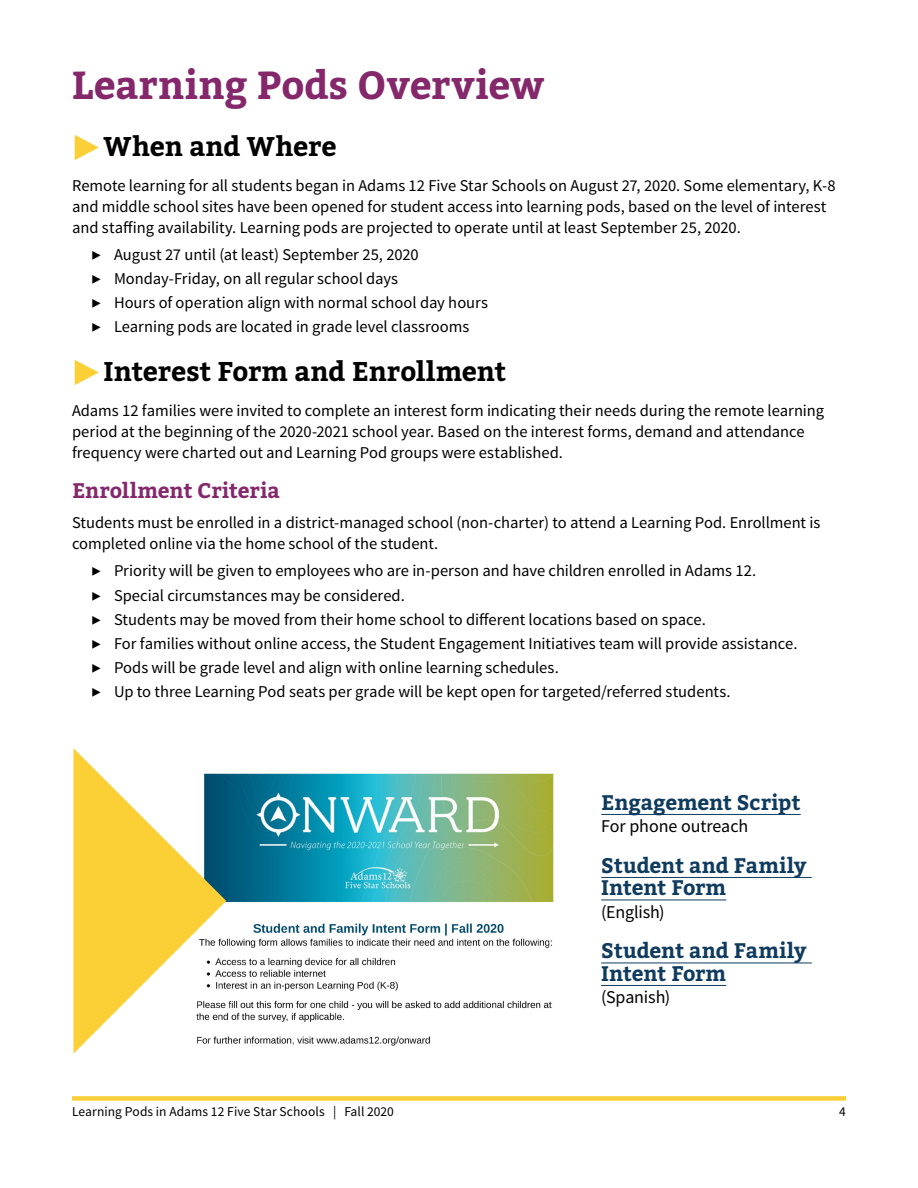
<style>
.page{position:relative;width:918px;height:1188px;background:#fff}
.page>*{position:absolute;margin:0;border:0;box-sizing:border-box;transform-origin:0 0}
.t1{font:700 39px "Bitter";color:#85286b}
.t2{font:700 27px "Bitter";color:#000}
.t3{font:700 21px/22.5px "Bitter";letter-spacing:-.005em;color:#0f3b5f}
.t4{font:700 21px "Bitter";color:#85286b}
.t5{font:18px "Source Sans Variable";letter-spacing:.015em;color:#000}
.t6{font:16.5px/24px "Source Sans Pro";color:#000}
.t7{font:13.5px "Source Sans Pro";letter-spacing:.005em;color:#000}
.s1{font-family:"Source Sans Pro";font-weight:400;font-size:48px;color:#fbcf36}
</style>
<div class="page">
<div style="left:72px;top:1096px;width:774px;height:5px;background:#fbcf36"></div>
<img style="left:226px;top:773px;width:328px;height:273px">
<hr style="left:601px;top:814px;width:200px;height:1px;background:#0f3b5f">
<hr style="left:601px;top:877px;width:211px;height:1px;background:#0f3b5f">
<hr style="left:601px;top:900px;width:125px;height:1px;background:#0f3b5f">
<hr style="left:601px;top:963px;width:211px;height:1px;background:#0f3b5f">
<hr style="left:601px;top:985px;width:125px;height:1px;background:#0f3b5f">
<svg style="left:74px;top:748px;width:152px;height:305px"></svg>
<h1 class="t1" style="left:72px;top:62px;width:474px">Learning Pods Overview</h1>
<h2 class="t2" style="left:72px;top:131px;width:266px"><span class="s1">▶</span>When and Where</h2>
<p class="t6" style="left:72px;top:175px;width:765px;line-height:21px">Remote learning for all students began in Adams 12 Five Star Schools on August 27, 2020. Some elementary, K-8 and middle school sites have been opened for student access into learning pods, based on the level of interest and staffing availability. Learning pods are projected to operate until at least September 25, 2020.</p>
<p class="t6" style="left:92px;top:243px;width:398px">▶ August 27 until (at least) September 25, 2020<br>▶ Monday-Friday, on all regular school days<br>▶ Hours of operation align with normal school day hours ▶ Learning pods are located in grade level classrooms</p>
<h2 class="t2" style="left:72px;top:356px;width:436px"><span class="s1">▶</span>Interest Form and Enrollment</h2>
<p class="t6" style="left:72px;top:400px;width:754px;line-height:21px">Adams 12 families were invited to complete an interest form indicating their needs during the remote learning period at the beginning of the 2020-2021 school year. Based on the interest forms, demand and attendance frequency were charted out and Learning Pod groups were established.</p>
<p class="t4" style="left:72px;top:478px;width:210px">Enrollment Criteria</p>
<p class="t6" style="left:72px;top:513px;width:750px;line-height:21px">Students must be enrolled in a district-managed school (non-charter) to attend a Learning Pod. Enrollment is completed online via the home school of the student.</p>
<p class="t6" style="left:92px;top:559px;width:708px">▶ Priority will be given to employees who are in-person and have children enrolled in Adams 12.<br>▶ Special circumstances may be considered.<br>▶ Students may be moved from their home school to different locations based on space.<br>▶ For families without online access, the Student Engagement Initiatives team will provide assistance. ▶ Pods will be grade level and align with online learning schedules.<br>▶ Up to three Learning Pod seats per grade will be kept open for targeted/referred students.</p>
<p class="t3" style="left:601px;top:791px;width:201px">Engagement Script</p>
<p class="t5" style="left:601px;top:816px;width:148px">For phone outreach</p>
<p class="t3" style="left:601px;top:854px;width:207px">Student and Family<br>Intent Form</p>
<p class="t5" style="left:601px;top:901px;width:64px">(English)</p>
<p class="t3" style="left:601px;top:940px;width:207px">Student and Family<br>Intent Form</p>
<p class="t5" style="left:601px;top:987px;width:70px">(Spanish)</p>
<p class="t7" style="left:72px;top:1103px;width:324px">Learning Pods in Adams 12 Five Star Schools | Fall 2020</p>
<p class="t7" style="left:839px;top:1103px;width:8px">4</p>
</div>
